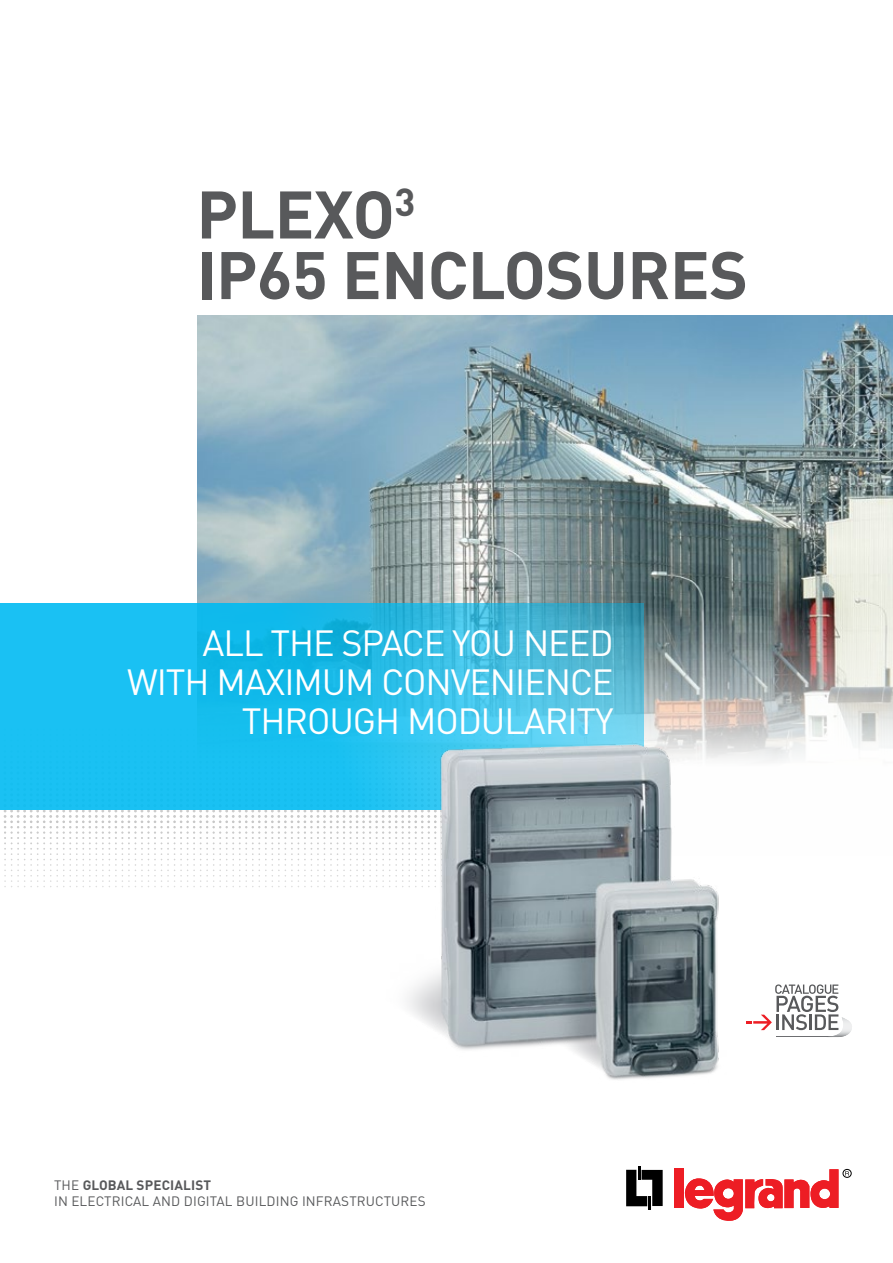
<style>
.page{position:relative;width:893px;height:1263px;background:#fff}
.page>*{position:absolute;margin:0;border:0;box-sizing:border-box;transform-origin:0 0}
.t1{font:700 66.15px/60.6px "DIN";letter-spacing:-.01em;color:#58595b}
.t2{font:36px/39px "DIN";letter-spacing:-.03em;color:#fff;text-align:right}
.t3{font:13.5px/16.2px "DIN Pro";letter-spacing:.01em;color:#58595b}
.s1{font-weight:700}
</style>
<div class="page">
<img style="left:198px;top:316px;width:695px;height:445px">
<svg style="left:0;top:809px;width:355px;height:78px"></svg>
<svg style="left:0;top:603px;width:644px;height:206px;background:#24bde9"></svg>
<img style="left:355px;top:721px;width:383px;height:359px">
<svg style="left:626px;top:1166px;width:37px;height:43px"></svg>
<div style="left:675px;top:1169px;width:9px;height:39px;background:#ed1d24"></div>
<svg style="left:685px;top:1169px;width:153px;height:52px"></svg>
<div style="left:843px;top:1169px;width:8px;height:8px;border:1px solid #000;border-radius:50%"></div>
<svg style="left:845px;top:1171px;width:4px;height:4px"></svg>
<svg style="left:747px;top:984px;width:105px;height:53px"></svg>
<h1 class="t1" style="left:196px;top:181px;width:553px">PLEXO<sup>3<br></sup>IP65 ENCLOSURES</h1>
<h2 class="t2" style="left:127px;top:623px;width:488px">ALL THE SPACE YOU NEED<br>WITH MAXIMUM CONVENIENCE<br>THROUGH MODULARITY</h2>
<p class="t3" style="left:54px;top:1176px;width:373px">THE <span class="s1">GLOBAL SPECIALIST<br></span>IN ELECTRICAL AND DIGITAL BUILDING INFRASTRUCTURES</p>
</div>
